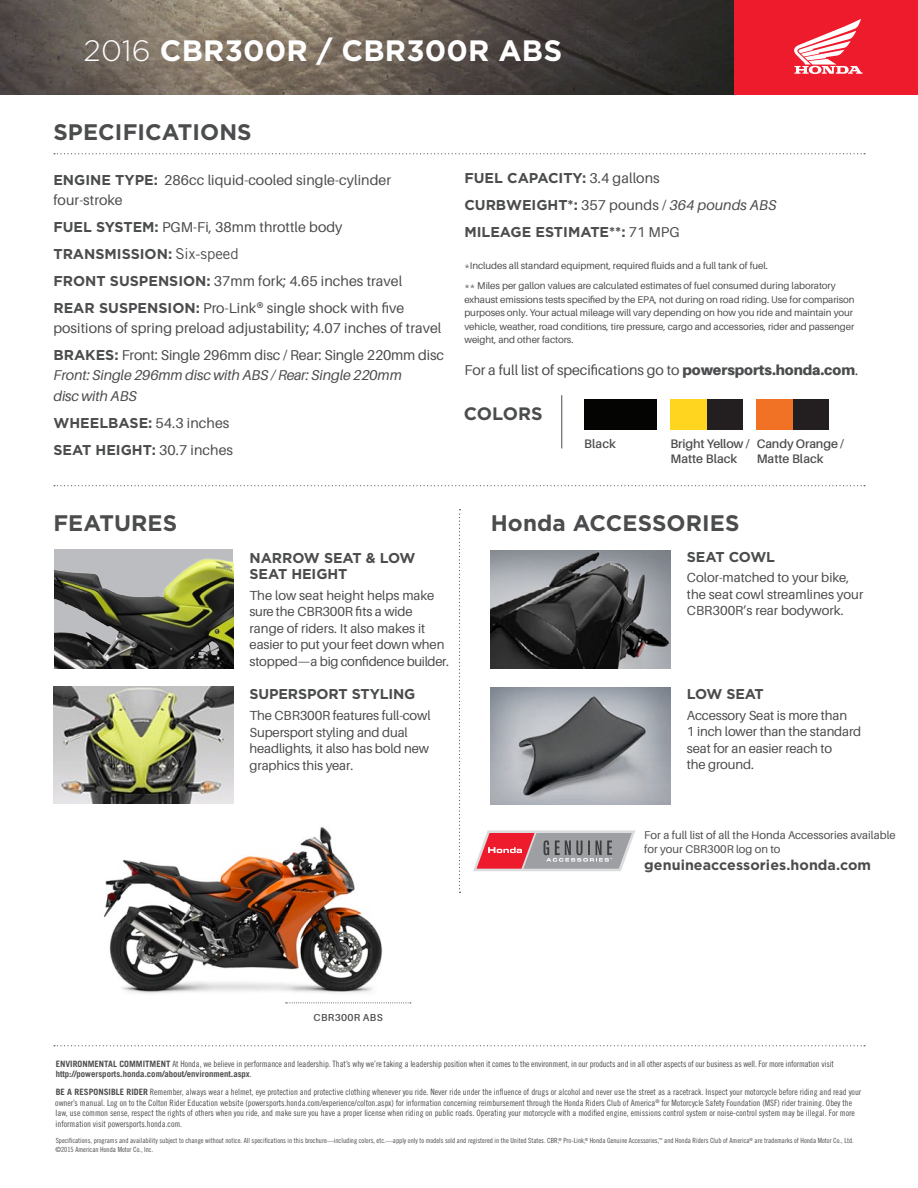
<style>
.page{position:relative;width:918px;height:1188px;background:#fff}
.page>*{position:absolute;margin:0;border:0;box-sizing:border-box;transform-origin:0 0}
.t1{font:700 29.4px "Gotham";letter-spacing:.005em;color:#fff}
.t2{font:700 22.5px "Gotham";letter-spacing:.005em;color:#4b4c4d}
.t3{font:700 18px "Gotham";letter-spacing:.005em;color:#4b4c4d}
.t4{font:14.25px/20.2px "Aileron";letter-spacing:.005em;color:#4b4c4d}
.t5{font:700 14.25px/16.5px "Gotham";color:#4b4c4d}
.t6{font:italic 14.25px/20.2px "Aileron";letter-spacing:-.01em;color:#4b4c4d}
.t7{font:13.2px/16.5px "Aileron";letter-spacing:-.01em;color:#4b4c4d}
.t8{font:600 12.3px/15px "Aileron";letter-spacing:-.01em;color:#4b4c4d}
.t9{font:11.25px/14.2px "Aileron";color:#4b4c4d}
.t10{font:600 10.2px "Aileron";letter-spacing:.035em;color:#4b4c4d}
.t11{font:9.75px/13.5px "Aileron";letter-spacing:-.005em;color:#4b4c4d}
.t12{font:8.7px/10.5px "Trade Gothic Cond Eighteen";color:#4b4c4d}
.t13{font:7.2px/8.6px "Trade Gothic Cond Eighteen";color:#4b4c4d}
.s1{font-weight:300}
.s2{font-family:"Gotham";font-weight:700}
.s3{font-family:"Trade Gothic";font-weight:400;font-size:15px}
.s4{font-family:"Gotham";font-weight:700;font-style:normal}
.s5{font-style:normal}
.s6{font-family:"Aileron";font-weight:400}
.s7{font-family:"Aileron";font-weight:400;font-style:italic}
.s8{font-weight:900}
.s9{font-family:"Trade Gothic";font-weight:700}
</style>
<div class="page">
<img style="left:104px;top:781px;width:300px;height:223px">
<img style="left:53px;top:686px;width:180px;height:118px">
<img style="left:491px;top:687px;width:179px;height:118px">
<img style="left:491px;top:551px;width:179px;height:117px">
<svg style="left:286px;top:1003px;width:125px;height:1px"></svg>
<svg style="left:473px;top:830px;width:162px;height:41px;background:#c09196"></svg>
<div style="left:584px;top:399px;width:73px;height:31px;background:#040503"></div>
<div style="left:671px;top:399px;width:72px;height:31px;background:#231f20"></div>
<div style="left:671px;top:399px;width:36px;height:31px;background:#ffd520"></div>
<div style="left:757px;top:399px;width:72px;height:31px;background:#231f20"></div>
<div style="left:757px;top:399px;width:36px;height:31px;background:#f17225"></div>
<img style="left:54px;top:550px;width:179px;height:118px">
<img style="left:0;top:0;width:735px;height:94px">
<svg style="left:54px;top:153px;width:811px;height:1px"></svg>
<svg style="left:54px;top:485px;width:811px;height:1px"></svg>
<svg style="left:54px;top:1045px;width:811px;height:1px"></svg>
<hr style="left:561px;top:395px;width:1px;height:53px;background:#4b4c4d">
<div style="left:735px;top:0;width:183px;height:94px;background:#ee1b2d"></div>
<svg style="left:794px;top:19px;width:69px;height:55px"></svg>
<svg style="left:459px;top:509px;width:2px;height:384px"></svg>
<p class="t1" style="left:83px;top:34px;width:480px"><span class="s1">2016</span> CBR300R / CBR300R ABS</p>
<p class="t2" style="left:53px;top:119px;width:200px">SPECIFICATIONS</p>
<p class="t4" style="left:53px;top:170px;width:339px"><span class="s2">ENGINE TYPE:</span> 286cc liquid-cooled single-cylinder four-stroke</p>
<p class="t4" style="left:53px;top:217px;width:291px"><span class="s2">FUEL SYSTEM:</span> PGM-Fi, 38mm throttle body</p>
<p class="t5" style="left:53px;top:245px;width:187px">TRANSMISSION: <span class="s3">Six-speed</span></p>
<p class="t4" style="left:53px;top:271px;width:350px"><span class="s2">FRONT SUSPENSION:</span> 37mm fork; 4.65 inches travel</p>
<p class="t4" style="left:53px;top:298px;width:390px"><span class="s2">REAR SUSPENSION:</span> Pro-Link® single shock with five positions of spring preload adjustability; 4.07 inches of travel</p>
<p class="t6" style="left:53px;top:345px;width:392px"><span class="s4">BRAKES:</span> <span class="s5">Front: Single 296mm disc / Rear: Single 220mm disc<br></span>Front: Single 296mm disc with ABS / Rear: Single 220mm<br>disc with ABS</p>
<p class="t5" style="left:53px;top:414px;width:178px">WHEELBASE: <span class="s6">54.3 inches</span></p>
<p class="t5" style="left:53px;top:441px;width:181px">SEAT HEIGHT: <span class="s6">30.7 inches</span></p>
<p class="t5" style="left:464px;top:170px;width:197px">FUEL CAPACITY: <span class="s6">3.4 gallons</span></p>
<p class="t5" style="left:464px;top:197px;width:314px">CURBWEIGHT*: <span class="s6">357 pounds /</span> <span class="s7">364 pounds ABS</span></p>
<p class="t5" style="left:464px;top:224px;width:217px">MILEAGE ESTIMATE**: <span class="s6">71 MPG</span></p>
<p class="t11" style="left:464px;top:259px;width:305px">*Includes all standard equipment, required fluids and a full tank of fuel.</p>
<p class="t11" style="left:464px;top:279px;width:392px">** Miles per gallon values are calculated estimates of fuel consumed during laboratory exhaust emissions tests specified by the EPA, not during on road riding. Use for comparison purposes only. Your actual mileage will vary depending on how you ride and maintain your vehicle, weather, road conditions, tire pressure, cargo and accessories, rider and passenger weight, and other factors.</p>
<p class="t4" style="left:464px;top:360px;width:395px">For a full list of specifications go to <span class="s8">powersports.honda.com</span>.</p>
<p class="t3" style="left:464px;top:403px;width:80px">COLORS</p>
<p class="t8" style="left:584px;top:436px;width:33px">Black</p>
<p class="t8" style="left:670px;top:436px;width:81px">Bright Yellow /<br>Matte Black</p>
<p class="t8" style="left:757px;top:436px;width:89px">Candy Orange /</p>
<p class="t8" style="left:757px;top:451px;width:68px">Matte Black</p>
<p class="t2" style="left:53px;top:510px;width:125px">FEATURES</p>
<p class="t2" style="left:491px;top:510px;width:250px">Honda ACCESSORIES</p>
<p class="t5" style="left:250px;top:549px;width:167px">NARROW SEAT &amp; LOW<br>SEAT HEIGHT</p>
<p class="t7" style="left:250px;top:587px;width:201px">The low seat height helps make sure the CBR300R fits a wide range of riders. It also makes it easier to put your feet down when stopped—a big confidence builder.</p>
<p class="t5" style="left:250px;top:686px;width:167px">SUPERSPORT STYLING</p>
<p class="t7" style="left:250px;top:707px;width:183px">The CBR300R features full-cowl<br>Supersport styling and dual headlights, it also has bold new graphics this year.</p>
<p class="t10" style="left:314px;top:1012px;width:71px">CBR300R ABS</p>
<p class="t5" style="left:687px;top:548px;width:90px">SEAT COWL</p>
<p class="t7" style="left:687px;top:570px;width:178px">Color-matched to your bike, the seat cowl streamlines your<br>CBR300R’s rear bodywork.</p>
<p class="t5" style="left:687px;top:685px;width:78px">LOW SEAT</p>
<p class="t7" style="left:687px;top:707px;width:176px">Accessory Seat is more than<br>1 inch lower than the standard seat for an easier reach to<br>the ground.</p>
<p class="t9" style="left:644px;top:828px;width:253px">For a full list of all the Honda Accessories available for your CBR300R log on to</p>
<p class="t5" style="left:644px;top:857px;width:228px">genuineaccessories.honda.com</p>
<p class="t12" style="left:56px;top:1058px;width:780px"><span class="s9">ENVIRONMENTAL COMMITMENT</span> At Honda, we believe in performance and leadership. That’s why we’re taking a leadership position when it comes to the environment, in our products and in all other aspects of our business as well. For more information visit <span class="s9">http://powersports.honda.com/about/environment.aspx</span>.</p>
<p class="t12" style="left:55px;top:1087px;width:808px"><span class="s9">BE A RESPONSIBLE RIDER</span> Remember, always wear a helmet, eye protection and protective clothing whenever you ride. Never ride under the influence of drugs or alcohol and never use the street as a racetrack. Inspect your motorcycle before riding and read your owner’s manual. Log on to the Colton Rider Education website (powersports.honda.com/experience/colton.aspx) for information concerning reimbursement through the Honda Riders Club of America<sup>®</sup> for Motorcycle Safety Foundation (MSF) rider training. Obey the law, use common sense, respect the rights of others when you ride, and make sure you have a proper license when riding on public roads. Operating your motorcycle with a modified engine, emissions control system or noise-control system may be illegal. For more information visit powersports.honda.com.</p>
<p class="t13" style="left:55px;top:1136px;width:800px">Specifications, programs and availability subject to change without notice. All specifications in this brochure—including colors, etc.—apply only to models sold and registered in the United States. CBR,<sup>®</sup> Pro-Link,<sup>®</sup> Honda Genuine Accessories,<sup>™</sup> and Honda Riders Club of America<sup>®</sup> are trademarks of Honda Motor Co., Ltd. ©2015 American Honda Motor Co., Inc.</p>
</div>
